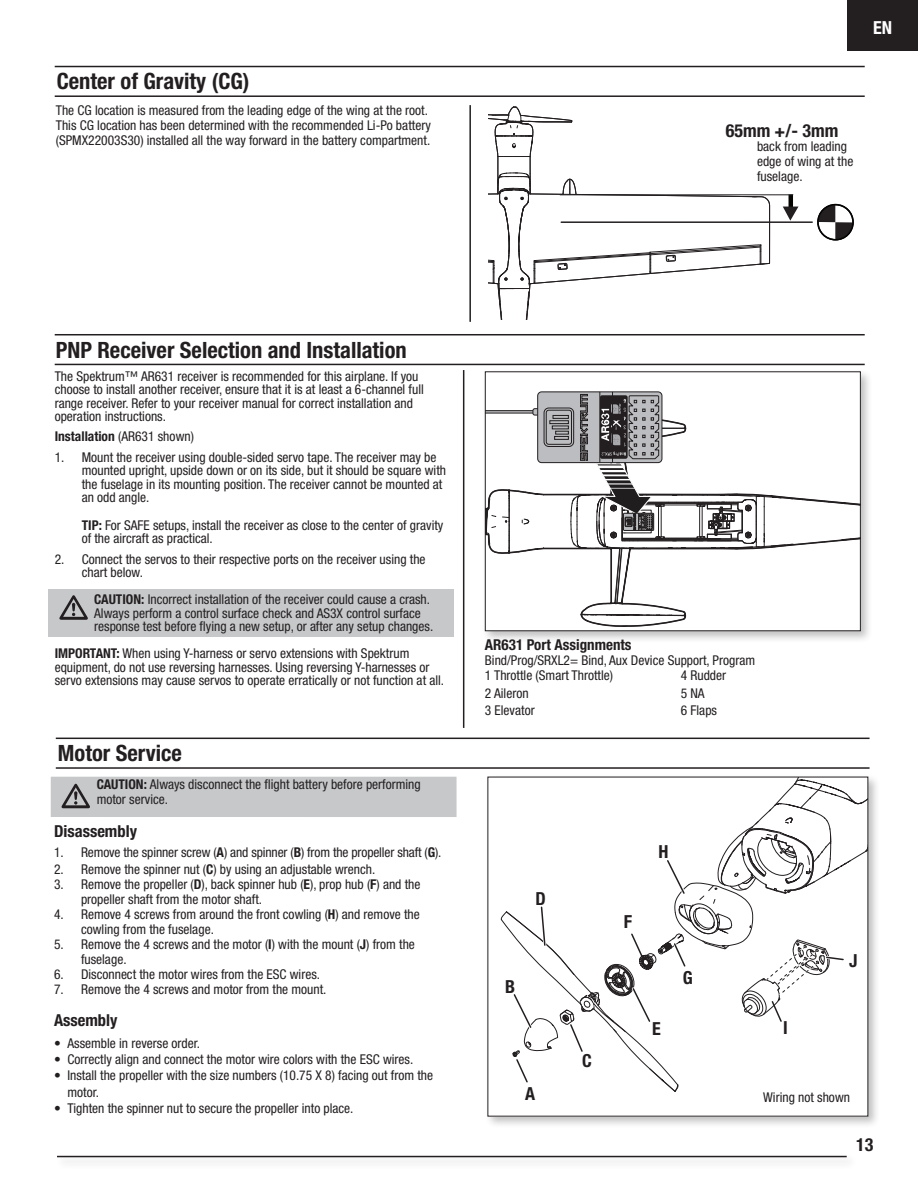
<style>
.page{position:relative;width:918px;height:1188px;background:#fff}
.page>*{position:absolute;margin:0;border:0;box-sizing:border-box;transform-origin:0 0}
.t1{font:700 condensed 22.5px "Helvetica Neue LT Std";color:#231f20}
.Body_Text{font:700 condensed 18px "Helvetica Neue LT Std";color:#231f20}
.t2{font:700 condensed 18px "Helvetica Neue LT Std";color:#fff}
.subhead{font:700 condensed 16.5px "Helvetica Neue LT Std";color:#231f20}
.Preflight_Numbered_L{font:700 condensed 15px "Helvetica Neue LT Std";color:#231f20}
.Body_Text-2{font:condensed 13.5px/13.5px "Helvetica Neue LT Std";color:#231f20}
.Numbered_List{font:condensed 13.5px/13.5px "Helvetica Neue LT Std";color:#231f20}
.Preflight_Numbered_L-2{font:condensed 13.5px "Helvetica Neue LT Std";color:#231f20}
.Body_Text-3{font:700 condensed 13.5px "Helvetica Neue LT Std";color:#231f20}
.NOTE_TAB{font:condensed 13.5px "Helvetica Neue LT Std";color:#231f20}
.s1{font-weight:400}
.s2{font-weight:700}
</style>
<div class="page">
<div style="left:847px;top:0;width:71px;height:51px;background:#231f20"></div>
<div style="left:55px;top:1153px;width:803px;height:17px;background:#231f20;opacity:.28"></div>
<hr style="left:57px;top:1156px;width:790px;height:1px;background:#231f20">
<hr style="left:55px;top:95px;width:810px;height:2px;background:#231f20">
<hr style="left:55px;top:66px;width:810px;height:1px;background:#231f20">
<hr style="left:469px;top:105px;width:2px;height:217px;background:#231f20">
<hr style="left:55px;top:364px;width:810px;height:1px;background:#231f20">
<hr style="left:55px;top:334px;width:810px;height:1px;background:#231f20">
<div style="left:49px;top:590px;width:405px;height:47px;background:#c7c8ca"></div>
<svg style="left:59px;top:595px;width:28px;height:25px"></svg>
<hr style="left:463px;top:370px;width:1px;height:358px;background:#231f20">
<div style="left:482px;top:369px;width:391px;height:274px;background:#231f20;opacity:.28"></div>
<svg style="left:485px;top:106px;width:375px;height:521px"></svg>
<div style="left:485px;top:371px;width:376px;height:260px;border:1px solid #231f20"></div>
<div style="left:51px;top:777px;width:406px;height:40px;background:#c7c8ca"></div>
<div style="left:485px;top:774px;width:396px;height:355px;background:#231f20;opacity:.28"></div>
<div style="left:488px;top:777px;width:380px;height:339px;background:#fff"></div>
<hr style="left:56px;top:767px;width:814px;height:2px;background:#231f20">
<hr style="left:56px;top:738px;width:814px;height:1px;background:#231f20">
<svg style="left:62px;top:784px;width:28px;height:24px"></svg>
<svg style="left:501px;top:767px;width:368px;height:325px"></svg>
<p class="t1" style="left:57px;top:67px;width:194px">Center of Gravity (CG)</p>
<p class="Body_Text-2" style="left:56px;top:102px;width:377px;line-height:15px">The CG location is measured from the leading edge of the wing at the root.<br>This CG location has been determined with the recommended Li-Po battery (SPMX22003S30) installed all the way forward in the battery compartment.</p>
<h2 class="t2" style="left:873px;top:17px;width:20px">EN</h2>
<p class="Body_Text" style="left:726px;top:120px;width:114px">65mm +/- 3mm</p>
<p class="Body_Text-2" style="left:757px;top:139px;width:98px;line-height:15px">back from leading edge of wing at the fuselage.</p>
<p class="t1" style="left:56px;top:336px;width:352px">PNP Receiver Selection and Installation</p>
<p class="Body_Text-2" style="left:55px;top:369px;width:371px">The Spektrum™ AR631 receiver is recommended for this airplane. If you choose to install another receiver, ensure that it is at least a 6-channel full range receiver. Refer to your receiver manual for correct installation and operation instructions.</p>
<p class="Body_Text-3" style="left:55px;top:428px;width:141px">Installation <span class="s1">(AR631 shown)</span></p>
<p class="Body_Text-2" style="left:82px;top:450px;width:366px;text-indent:-27px">1. Mount the receiver using double-sided servo tape. The receiver may be mounted upright, upside down or on its side, but it should be square with the fuselage in its mounting position. The receiver cannot be mounted at an odd angle.</p>
<p class="Body_Text-2" style="left:82px;top:518px;width:363px"><span class="s2">TIP:</span> For SAFE setups, install the receiver as close to the center of gravity of the aircraft as practical.</p>
<p class="Body_Text-2" style="left:82px;top:552px;width:345px;text-indent:-27px">2. Connect the servos to their respective ports on the receiver using the chart below.</p>
<p class="Numbered_List" style="left:94px;top:593px;width:341px"><span class="s2">CAUTION:</span> Incorrect installation of the receiver could cause a crash.<br>Always perform a control surface check and AS3X control surface response test before flying a new setup, or after any setup changes.</p>
<p class="Body_Text-2" style="left:55px;top:647px;width:391px"><span class="s2">IMPORTANT:</span> When using Y-harness or servo extensions with Spektrum equipment, do not use reversing harnesses. Using reversing Y-harnesses or servo extensions may cause servos to operate erratically or not function at all.</p>
<p class="t1" style="left:58px;top:739px;width:126px">Motor Service</p>
<p class="Body_Text-2" style="left:97px;top:778px;width:326px"><span class="s2">CAUTION:</span> Always disconnect the flight battery before performing</p>
<p class="Body_Text-2" style="left:97px;top:793px;width:73px">motor service.</p>
<p class="subhead" style="left:54px;top:821px;width:85px">Disassembly</p>
<p class="Body_Text-2" style="left:54px;top:846px;width:389px">1. Remove the spinner screw (<span class="s2">A</span>) and spinner (<span class="s2">B</span>) from the propeller shaft (<span class="s2">G</span>).</p>
<p class="Body_Text-2" style="left:54px;top:862px;width:323px">2. Remove the spinner nut (<span class="s2">C</span>) by using an adjustable wrench.</p>
<p class="Body_Text-2" style="left:81px;top:876px;width:341px;line-height:15px;text-indent:-27px">3. Remove the propeller (<span class="s2">D</span>), back spinner hub (<span class="s2">E</span>), prop hub (<span class="s2">F</span>) and the propeller shaft from the motor shaft.</p>
<p class="Body_Text-2" style="left:81px;top:906px;width:340px;line-height:15px;text-indent:-27px">4. Remove 4 screws from around the front cowling (<span class="s2">H</span>) and remove the cowling from the fuselage.</p>
<p class="Body_Text-2" style="left:81px;top:936px;width:335px;line-height:15px;text-indent:-27px">5. Remove the 4 screws and the motor (<span class="s2">I</span>) with the mount (<span class="s2">J</span>) from the fuselage.</p>
<p class="Body_Text-2" style="left:54px;top:967px;width:268px">6. Disconnect the motor wires from the ESC wires.</p>
<p class="Body_Text-2" style="left:54px;top:982px;width:274px">7. Remove the 4 screws and motor from the mount.</p>
<p class="subhead" style="left:54px;top:1011px;width:65px">Assembly</p>
<p class="Body_Text-2" style="left:54px;top:1036px;width:148px">• Assemble in reverse order.</p>
<p class="Body_Text-2" style="left:54px;top:1053px;width:361px">• Correctly align and connect the motor wire colors with the ESC wires.</p>
<p class="Body_Text-2" style="left:68px;top:1067px;width:367px;line-height:16.2px;text-indent:-14px">• Install the propeller with the size numbers (10.75 X 8) facing out from the motor.</p>
<p class="Body_Text-2" style="left:54px;top:1101px;width:301px">• Tighten the spinner nut to secure the propeller into place.</p>
<p class="Preflight_Numbered_L" style="left:485px;top:636px;width:148px">AR631 Port Assignments</p>
<p class="Preflight_Numbered_L-2" style="left:485px;top:652px;width:272px">Bind/Prog/SRXL2= Bind, Aux Device Support, Program</p>
<p class="Numbered_List" style="left:485px;top:669px;width:130px">1 Throttle (Smart Throttle)</p>
<p class="Numbered_List" style="left:485px;top:686px;width:45px">2 Aileron</p>
<p class="Numbered_List" style="left:485px;top:704px;width:51px">3 Elevator</p>
<p class="Numbered_List" style="left:681px;top:669px;width:47px">4 Rudder</p>
<p class="Numbered_List" style="left:681px;top:686px;width:25px">5 NA</p>
<p class="Numbered_List" style="left:681px;top:704px;width:38px">6 Flaps</p>
<p class="Body_Text" style="left:536px;top:888px;width:12px">D</p>
<p class="Body_Text" style="left:505px;top:975px;width:12px">B</p>
<p class="Body_Text" style="left:525px;top:1083px;width:12px">A</p>
<p class="Body_Text" style="left:582px;top:1050px;width:11px">C</p>
<p class="Body_Text" style="left:658px;top:841px;width:12px">H</p>
<p class="Body_Text" style="left:624px;top:911px;width:10px">F</p>
<p class="Body_Text" style="left:652px;top:1017px;width:10px">E</p>
<p class="Body_Text" style="left:683px;top:967px;width:12px">G</p>
<p class="Body_Text" style="left:783px;top:1017px;width:6px">I</p>
<p class="Body_Text" style="left:849px;top:949px;width:10px">J</p>
<p class="NOTE_TAB" style="left:763px;top:1090px;width:88px">Wiring not shown</p>
<h2 class="Body_Text" style="left:856px;top:1134px;width:19px">13</h2>
</div>
